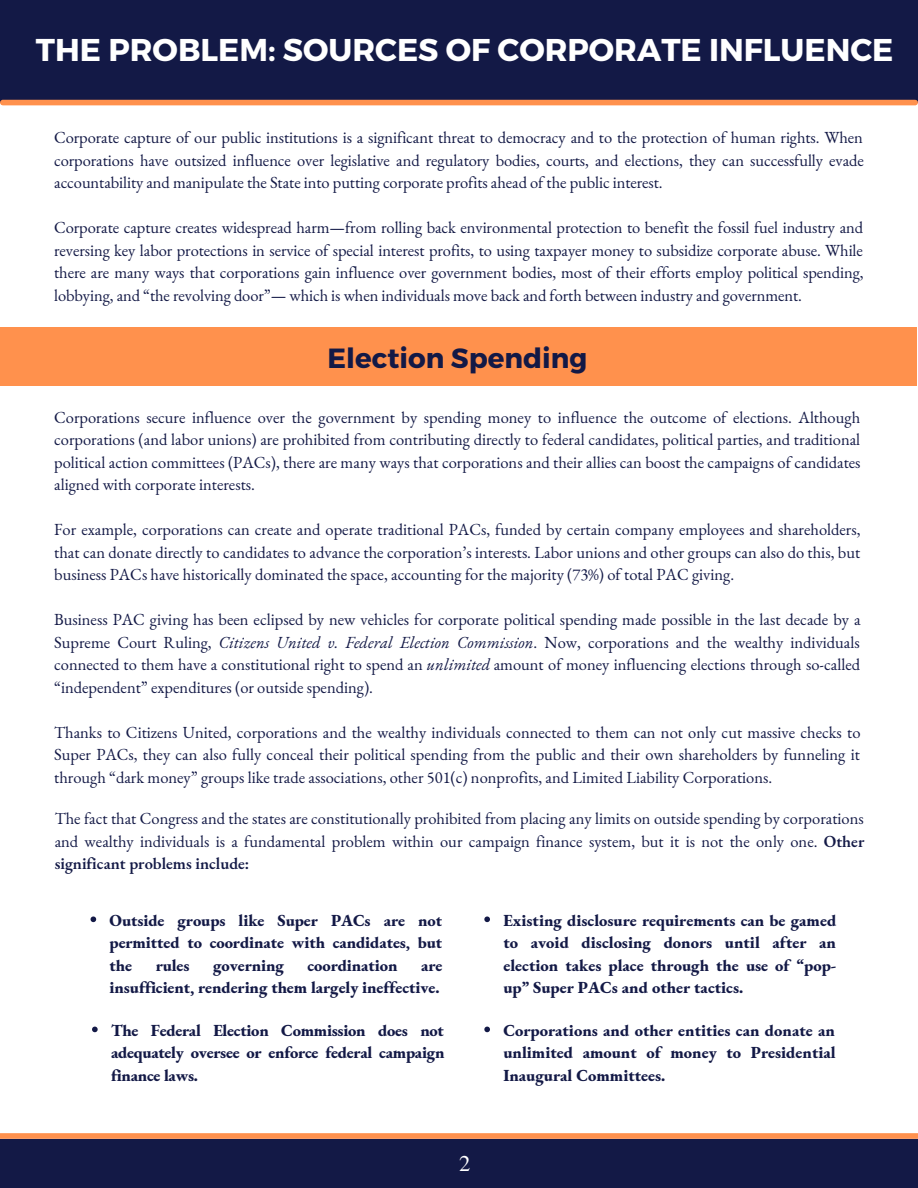
<style>
.page{position:relative;width:918px;height:1188px;background:#fff}
.page>*{position:absolute;margin:0;border:0;box-sizing:border-box;transform-origin:0 0}
.t1{font:700 31.5px "Montserrat";color:#fff}
.t2{font:700 27.75px "Montserrat";color:#131946}
.t3{font:22.5px "Te X Gyre Termes";color:#fff}
.t4{font:16.5px/22.5px "EB Garamond";color:#131946;text-align:justify}
.t5{font:800 16.5px/22.5px "EB Garamond";letter-spacing:-.005em;color:#131946;text-align:justify}
.s1{font-style:italic}
.s2{font-weight:600}
</style>
<div class="page">
<div style="left:0;top:0;width:918px;height:102px;background:#131946"></div>
<div style="left:3px;top:100px;width:912px;height:5px;background:#ff914d"></div>
<div style="left:0;top:1139px;width:918px;height:49px;background:#131946"></div>
<div style="left:0;top:1133px;width:918px;height:6px;background:#ff914d"></div>
<div style="left:0;top:327px;width:917px;height:59px;background:#ff914d"></div>
<svg style="left:91px;top:917px;width:5px;height:5px"></svg>
<svg style="left:484px;top:917px;width:6px;height:5px"></svg>
<svg style="left:92px;top:1027px;width:6px;height:5px"></svg>
<svg style="left:484px;top:1027px;width:6px;height:5px"></svg>
<p class="t1" style="left:36px;top:29px;width:859px">THE PROBLEM: SOURCES OF CORPORATE INFLUENCE</p>
<p class="t4" style="left:54px;top:126px;width:811px">Corporate capture of our public institutions is a significant threat to democracy and to the protection of human rights. When corporations have outsized influence over legislative and regulatory bodies, courts, and elections, they can successfully evade accountability and manipulate the State into putting corporate profits ahead of the public interest.</p>
<p class="t4" style="left:54px;top:216px;width:811px">Corporate capture creates widespread harm—from rolling back environmental protection to benefit the fossil fuel industry and reversing key labor protections in service of special interest profits, to using taxpayer money to subsidize corporate abuse. While there are many ways that corporations gain influence over government bodies, most of their efforts employ political spending, lobbying, and “the revolving door”— which is when individuals move back and forth between industry and government.</p>
<p class="t2" style="left:328px;top:340px;width:261px">Election Spending</p>
<p class="t4" style="left:54px;top:406px;width:808px">Corporations secure influence over the government by spending money to influence the outcome of elections. Although corporations (and labor unions) are prohibited from contributing directly to federal candidates, political parties, and traditional political action committees (PACs), there are many ways that corporations and their allies can boost the campaigns of candidates aligned with corporate interests.</p>
<p class="t4" style="left:54px;top:518px;width:808px">For example, corporations can create and operate traditional PACs, funded by certain company employees and shareholders, that can donate directly to candidates to advance the corporation’s interests. Labor unions and other groups can also do this, but business PACs have historically dominated the space, accounting for the majority (73%) of total PAC giving.</p>
<p class="t4" style="left:54px;top:608px;width:808px">Business PAC giving has been eclipsed by new vehicles for corporate political spending made possible in the last decade by a Supreme Court Ruling, <span class="s1">Citizens United v. Federal Election Commission</span>. Now, corporations and the wealthy individuals connected to them have a constitutional right to spend an <span class="s1">unlimited</span> amount of money influencing elections through so-called “independent” expenditures (or outside spending).</p>
<p class="t4" style="left:54px;top:721px;width:808px">Thanks to Citizens United, corporations and the wealthy individuals connected to them can not only cut massive checks to Super PACs, they can also fully conceal their political spending from the public and their own shareholders by funneling it through “dark money” groups like trade associations, other 501(c) nonprofits, and Limited Liability Corporations.</p>
<p class="t4" style="left:55px;top:807px;width:811px">The fact that Congress and the states are constitutionally prohibited from placing any limits on outside spending by corporations and wealthy individuals is a fundamental problem within our campaign finance system, but it is not the only one. <span class="s2">Other significant problems include:</span></p>
<p class="t5" style="left:110px;top:908px;width:334px">Outside groups like Super PACs are not permitted to coordinate with candidates, but the</p>
<p class="t5" style="left:503px;top:908px;width:334px">Existing disclosure requirements can be gamed to avoid disclosing donors until after an election takes place through the use of “pop&shy;up” Super PACs and other tactics.</p>
<p class="t5" style="left:156px;top:953px;width:35px">rules</p>
<p class="t5" style="left:213px;top:953px;width:72px">governing</p>
<p class="t5" style="left:308px;top:953px;width:92px">coordination</p>
<p class="t5" style="left:110px;top:953px;width:334px;text-align:right">are<br>insufficient, rendering them largely ineffective.</p>
<p class="t5" style="left:111px;top:1019px;width:335px">The Federal Election Commission does not adequately oversee or enforce federal campaign finance laws.</p>
<p class="t5" style="left:503px;top:1019px;width:334px">Corporations and other entities can donate an unlimited amount of money to Presidential Inaugural Committees.</p>
<p class="t3" style="left:459px;top:1148px;width:13px">2</p>
</div>
